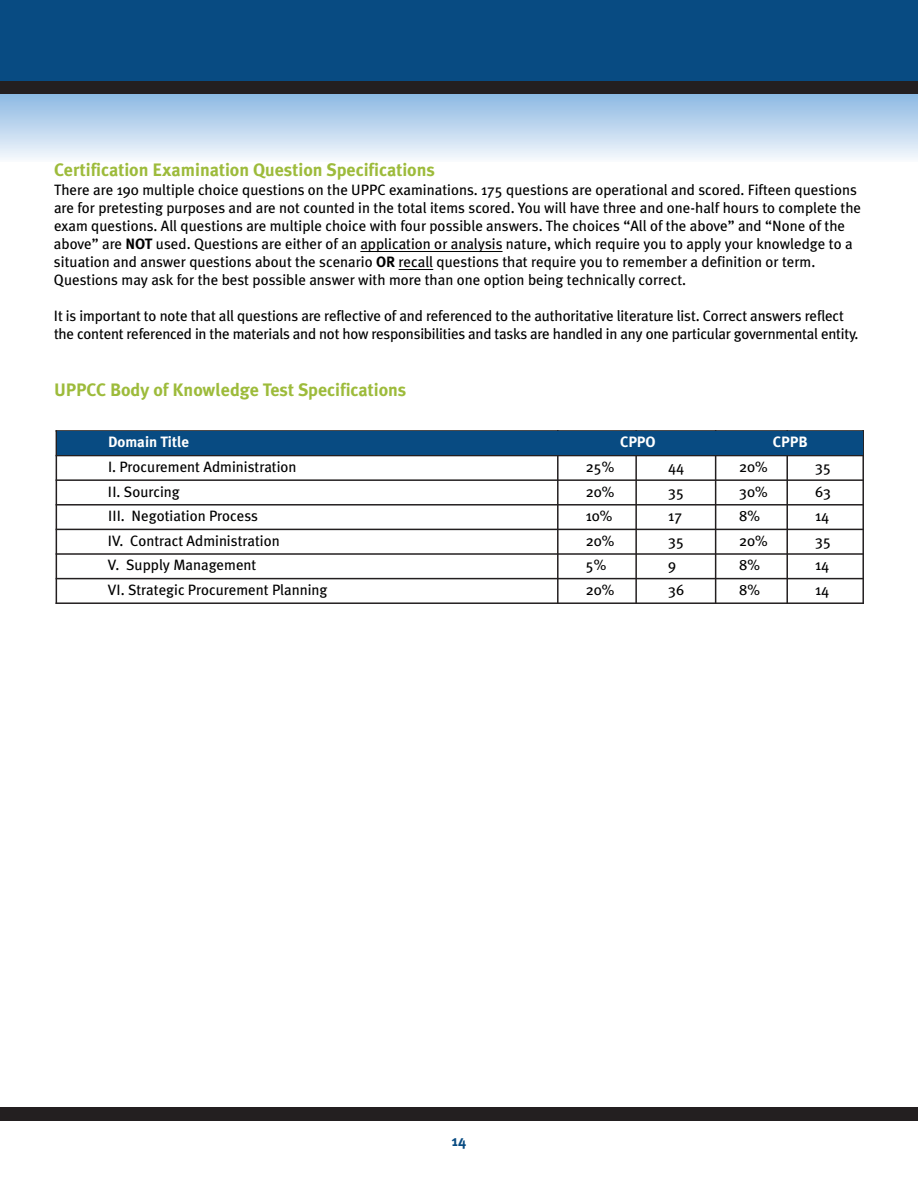
<style>
.page{position:relative;width:918px;height:1188px;background:#fff}
.page>*{position:absolute;margin:0;border:0;box-sizing:border-box;transform-origin:0 0}
.t1{font:700 18px "Meta Plus";color:#9dbb3b}
.t2{font:15px/18px "Meta Plus";color:#000}
.t3{font:700 15px "Meta Plus";color:#fff}
.t4{font:700 15px "Meta Plus";color:#084b82}
.s1{font-weight:700}
</style>
<div class="page">
<div style="left:0;top:88px;width:918px;height:74px;background:linear-gradient(to bottom,#82b2e0,#f5f8fc)"></div>
<div style="left:0;top:14px;width:918px;height:80px;background:#231f20"></div>
<div style="left:0;top:0;width:918px;height:81px;background:#084b82"></div>
<div style="left:0;top:1107px;width:918px;height:13px;background:#231f20"></div>
<hr style="left:56px;top:430px;width:1px;height:174px;background:#231f20">
<hr style="left:557px;top:430px;width:2px;height:174px;background:#231f20">
<hr style="left:635px;top:430px;width:2px;height:174px;background:#231f20">
<hr style="left:715px;top:430px;width:1px;height:174px;background:#231f20">
<hr style="left:786px;top:430px;width:2px;height:174px;background:#231f20">
<hr style="left:862px;top:430px;width:2px;height:174px;background:#231f20">
<hr style="left:56px;top:430px;width:808px;height:2px;background:#231f20">
<hr style="left:56px;top:455px;width:808px;height:1px;background:#231f20">
<hr style="left:56px;top:479px;width:808px;height:2px;background:#231f20">
<hr style="left:56px;top:504px;width:808px;height:2px;background:#231f20">
<hr style="left:56px;top:529px;width:808px;height:1px;background:#231f20">
<hr style="left:56px;top:553px;width:808px;height:2px;background:#231f20">
<hr style="left:56px;top:578px;width:808px;height:1px;background:#231f20">
<hr style="left:56px;top:602px;width:808px;height:2px;background:#231f20">
<div style="left:57px;top:432px;width:806px;height:23px;background:#084b82"></div>
<hr style="left:360px;top:251px;width:143px;height:1px;background:#000">
<hr style="left:399px;top:269px;width:34px;height:1px;background:#000">
<p class="t1" style="left:54px;top:159px;width:383px">Certification Examination Question Specifications</p>
<p class="t2" style="left:54px;top:181px;width:809px">There are 190 multiple choice questions on the UPPC examinations. 175 questions are operational and scored. Fifteen questions are for pretesting purposes and are not counted in the total items scored. You will have three and one-half hours to complete the exam questions. All questions are multiple choice with four possible answers. The choices “All of the above” and “None of the above” are <span class="s1">NOT</span> used. Questions are either of an application or analysis nature, which require you to apply your knowledge to a situation and answer questions about the scenario <span class="s1">OR</span> recall questions that require you to remember a definition or term.<br>Questions may ask for the best possible answer with more than one option being technically correct.</p>
<p class="t2" style="left:54px;top:307px;width:806px">It is important to note that all questions are reflective of and referenced to the authoritative literature list. Correct answers reflect the content referenced in the materials and not how responsibilities and tasks are handled in any one particular governmental entity.</p>
<p class="t1" style="left:54px;top:379px;width:354px">UPPCC Body of Knowledge Test Specifications</p>
<p class="t3" style="left:108px;top:433px;width:83px">Domain Title</p>
<p class="t3" style="left:620px;top:433px;width:37px">CPPO</p>
<p class="t3" style="left:773px;top:433px;width:36px">CPPB</p>
<p class="t2" style="left:108px;top:458px;width:190px">I. Procurement Administration</p>
<p class="t2" style="left:586px;top:458px;width:30px">25%</p>
<p class="t2" style="left:668px;top:458px;width:18px">44</p>
<p class="t2" style="left:739px;top:458px;width:30px">20%</p>
<p class="t2" style="left:815px;top:458px;width:17px">35</p>
<p class="t2" style="left:108px;top:482px;width:73px">II. Sourcing</p>
<p class="t2" style="left:586px;top:482px;width:30px">20%</p>
<p class="t2" style="left:668px;top:482px;width:17px">35</p>
<p class="t2" style="left:739px;top:482px;width:30px">30%</p>
<p class="t2" style="left:815px;top:482px;width:18px">63</p>
<p class="t2" style="left:108px;top:507px;width:152px">III. Negotiation Process</p>
<p class="t2" style="left:586px;top:507px;width:28px">10%</p>
<p class="t2" style="left:668px;top:507px;width:15px">17</p>
<p class="t2" style="left:739px;top:507px;width:22px">8%</p>
<p class="t2" style="left:815px;top:507px;width:16px">14</p>
<p class="t2" style="left:108px;top:532px;width:173px">IV. Contract Administration</p>
<p class="t2" style="left:586px;top:532px;width:30px">20%</p>
<p class="t2" style="left:668px;top:532px;width:17px">35</p>
<p class="t2" style="left:739px;top:532px;width:30px">20%</p>
<p class="t2" style="left:815px;top:532px;width:17px">35</p>
<p class="t2" style="left:108px;top:556px;width:150px">V. Supply Management</p>
<p class="t2" style="left:586px;top:556px;width:22px">5%</p>
<p class="t2" style="left:668px;top:556px;width:10px">9</p>
<p class="t2" style="left:739px;top:556px;width:22px">8%</p>
<p class="t2" style="left:815px;top:556px;width:16px">14</p>
<p class="t2" style="left:108px;top:581px;width:221px">VI. Strategic Procurement Planning</p>
<p class="t2" style="left:586px;top:581px;width:30px">20%</p>
<p class="t2" style="left:668px;top:581px;width:18px">36</p>
<p class="t2" style="left:739px;top:581px;width:22px">8%</p>
<p class="t2" style="left:815px;top:581px;width:16px">14</p>
<p class="t4" style="left:452px;top:1132px;width:16px">14</p>
</div>
